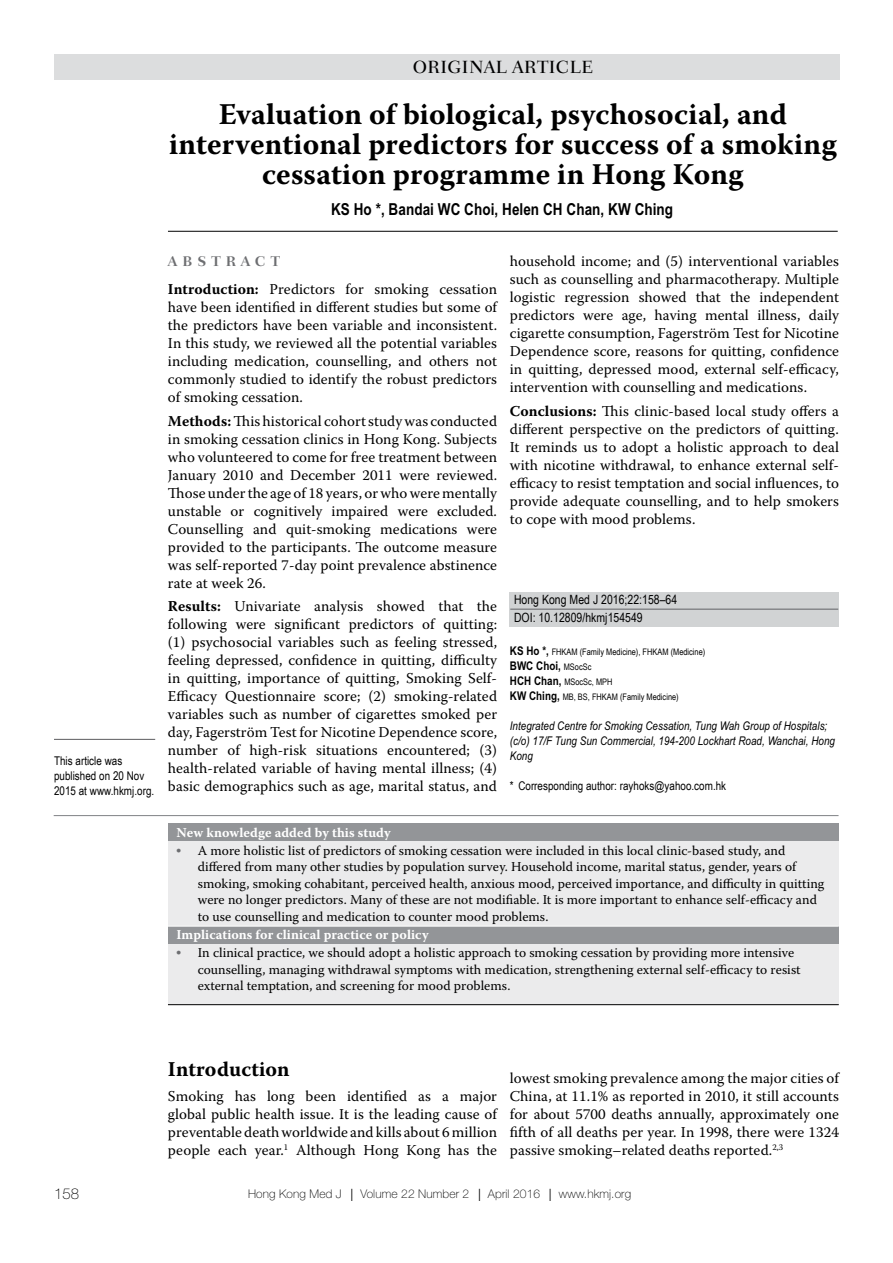
<style>
.page{position:relative;width:893px;height:1263px;background:#fff}
.page>*{position:absolute;margin:0;border:0;box-sizing:border-box;transform-origin:0 0}
.t1{font:700 30px/30px "Warnock Pro";letter-spacing:.005em;color:#000;text-align:center}
.t2{font:700 21px "Warnock Pro";letter-spacing:.005em;color:#000}
.t3{font:500 18px "Fairfield LH";color:#000}
.t4{font:700 16.5px "Arial Narrow";letter-spacing:.005em;color:#000}
.t5{font:15px/18px "Warnock Pro";letter-spacing:.005em;color:#000;text-align:justify}
.t6{font:100 15px "Helvetica Neue";color:#000}
.t7{font:700 14.25px "Fairfield LH";letter-spacing:.35em;color:#6d6e71}
.t8{font:13.5px/16.5px "Warnock Pro";letter-spacing:.005em;color:#000}
.t9{font:700 13.5px "Warnock Pro";letter-spacing:.005em;color:#fff}
.t10{font:12.75px/18px "Arial Narrow";letter-spacing:.005em;color:#000}
.t11{font:italic 12px/15px "Arial Narrow";letter-spacing:.005em;color:#000}
.t12{font:12px/15px "Arial Narrow";letter-spacing:.005em;color:#000}
.t13{font:100 12px "Helvetica Neue";letter-spacing:.01em;color:#000}
.t14{font:700 12px "Arial Narrow";letter-spacing:.005em;color:#000}
.t15{font:9px/15px "Arial Narrow";letter-spacing:.005em;color:#000}
.s1{font-weight:700}
.s2{font-weight:700;font-size:12px}
.s3{font-weight:400;font-size:9px}
.s4{font-family:"Times";color:#6d6e71}
</style>
<div class="page">
<div style="left:510px;top:592px;width:329px;height:34px;background:#d1d3d4"></div>
<hr style="left:168px;top:231px;width:670px;height:1px;background:#000">
<hr style="left:54px;top:815px;width:784px;height:1px;background:#808285">
<div style="left:168px;top:824px;width:671px;height:181px;background:#ebebec"></div>
<div style="left:168px;top:824px;width:671px;height:17px;background:#939598"></div>
<div style="left:168px;top:926px;width:671px;height:17px;background:#939598"></div>
<hr style="left:168px;top:926px;width:671px;height:1px;background:#fff">
<hr style="left:168px;top:1004px;width:671px;height:1px;background:#000">
<div style="left:54px;top:54px;width:785px;height:26px;background:#dcddde"></div>
<hr style="left:510px;top:609px;width:328px;height:1px;background:#6d6e71">
<hr style="left:54px;top:739px;width:101px;height:1px;background:#6d6e71">
<p class="t3" style="left:413px;top:57px;width:18px">ORIGINAL</p>
<p class="t3" style="left:512px;top:57px;width:15px">ARTICLE</p>
<h1 class="t1" style="left:169px;top:99px;width:669px">Evaluation of biological, psychosocial, and interventional predictors for success of a smoking cessation programme in Hong Kong</h1>
<p class="t4" style="left:331px;top:200px;width:344px">KS Ho *, Bandai WC Choi, Helen CH Chan, KW Ching</p>
<p class="t12" style="left:54px;top:752px;width:102px">This article was published on 20 Nov<br>2015 at www.hkmj.org.</p>
<p class="t7" style="left:168px;top:252px;width:113px">ABSTRACT</p>
<p class="t5" style="left:168px;top:280px;width:331px"><span class="s1">Introduction:</span> Predictors for smoking cessation have been identified in different studies but some of the predictors have been variable and inconsistent.<br>In this study, we reviewed all the potential variables including medication, counselling, and others not commonly studied to identify the robust predictors of smoking cessation.</p>
<p class="t5" style="left:168px;top:411px;width:331px"><span class="s1">Methods:</span> This historical cohort study was conducted in smoking cessation clinics in Hong Kong. Subjects who volunteered to come for free treatment between January 2010 and December 2011 were reviewed.<br>Those under the age of 18 years, or who were mentally unstable or cognitively impaired were excluded.<br>Counselling and quit-smoking medications were provided to the participants. The outcome measure was self-reported 7-day point prevalence abstinence rate at week 26.</p>
<p class="t5" style="left:168px;top:597px;width:331px"><span class="s1">Results:</span> Univariate analysis showed that the following were significant predictors of quitting: (1) psychosocial variables such as feeling stressed, feeling depressed, confidence in quitting, difficulty in quitting, importance of quitting, Smoking Self-Efficacy Questionnaire score; (2) smoking-related variables such as number of cigarettes smoked per day, Fagerström Test for Nicotine Dependence score, number of high-risk situations encountered; (3) health-related variable of having mental illness; (4) basic demographics such as age, marital status, and</p>
<p class="t5" style="left:510px;top:252px;width:331px">household income; and (5) interventional variables such as counselling and pharmacotherapy. Multiple logistic regression showed that the independent predictors were age, having mental illness, daily cigarette consumption, Fagerström Test for Nicotine Dependence score, reasons for quitting, confidence in quitting, depressed mood, external self-efficacy, intervention with counselling and medications.</p>
<p class="t5" style="left:510px;top:402px;width:331px"><span class="s1">Conclusions:</span> This clinic-based local study offers a different perspective on the predictors of quitting.<br>It reminds us to adopt a holistic approach to deal with nicotine withdrawal, to enhance external self&shy;efficacy to resist temptation and social influences, to provide adequate counselling, and to help smokers to cope with mood problems.</p>
<p class="t10" style="left:514px;top:590px;width:165px">Hong Kong Med J 2016;22:158–64<br>DOI: 10.12809/hkmj154549</p>
<p class="t15" style="left:510px;top:644px;width:197px"><span class="s2">KS Ho *,</span> FHKAM (Family Medicine), FHKAM (Medicine)</p>
<p class="t14" style="left:510px;top:659px;width:83px">BWC Choi, <span class="s3">MSocSc</span></p>
<p class="t15" style="left:510px;top:674px;width:170px"><span class="s2">HCH Chan,</span> MSocSc, MPH<br><span class="s2">KW Ching,</span> MB, BS, FHKAM (Family Medicine)</p>
<p class="t11" style="left:510px;top:719px;width:327px">Integrated Centre for Smoking Cessation, Tung Wah Group of Hospitals; (c/o) 17/F Tung Sun Commercial, 194-200 Lockhart Road, Wanchai, Hong<br>Kong</p>
<p class="t12" style="left:510px;top:778px;width:218px">* Corresponding author: rayhoks@yahoo.com.hk</p>
<p class="t9" style="left:176px;top:824px;width:216px">New knowledge added by this study</p>
<p class="t8" style="left:198px;top:842px;width:628px;text-indent:-21px"><span class="s4">•</span> A more holistic list of predictors of smoking cessation were included in this local clinic-based study, and differed from many other studies by population survey. Household income, marital status, gender, years of smoking, smoking cohabitant, perceived health, anxious mood, perceived importance, and difficulty in quitting were no longer predictors. Many of these are not modifiable. It is more important to enhance self-efficacy and to use counselling and medication to counter mood problems.</p>
<p class="t9" style="left:176px;top:927px;width:254px">Implications for clinical practice or policy</p>
<p class="t8" style="left:198px;top:944px;width:605px;text-indent:-21px"><span class="s4">•</span> In clinical practice, we should adopt a holistic approach to smoking cessation by providing more intensive counselling, managing withdrawal symptoms with medication, strengthening external self-efficacy to resist external temptation, and screening for mood problems.</p>
<h2 class="t2" style="left:168px;top:1057px;width:123px">Introduction</h2>
<p class="t5" style="left:168px;top:1087px;width:331px">Smoking has long been identified as a major global public health issue. It is the leading cause of preventable death worldwide and kills about 6 million people each year.<sup>1</sup> Although Hong Kong has the</p>
<p class="t5" style="left:510px;top:1068px;width:331px">lowest smoking prevalence among the major cities of China, at 11.1% as reported in 2010, it still accounts for about 5700 deaths annually, approximately one fifth of all deaths per year. In 1998, there were 1324 passive smoking–related deaths reported.<sup>2,3</sup></p>
<p class="t6" style="left:54px;top:1186px;width:27px">158</p>
<p class="t13" style="left:248px;top:1187px;width:385px">Hong Kong Med J ⎥ Volume 22 Number 2 ⎥ April 2016 ⎥ www.hkmj.org</p>
</div>
